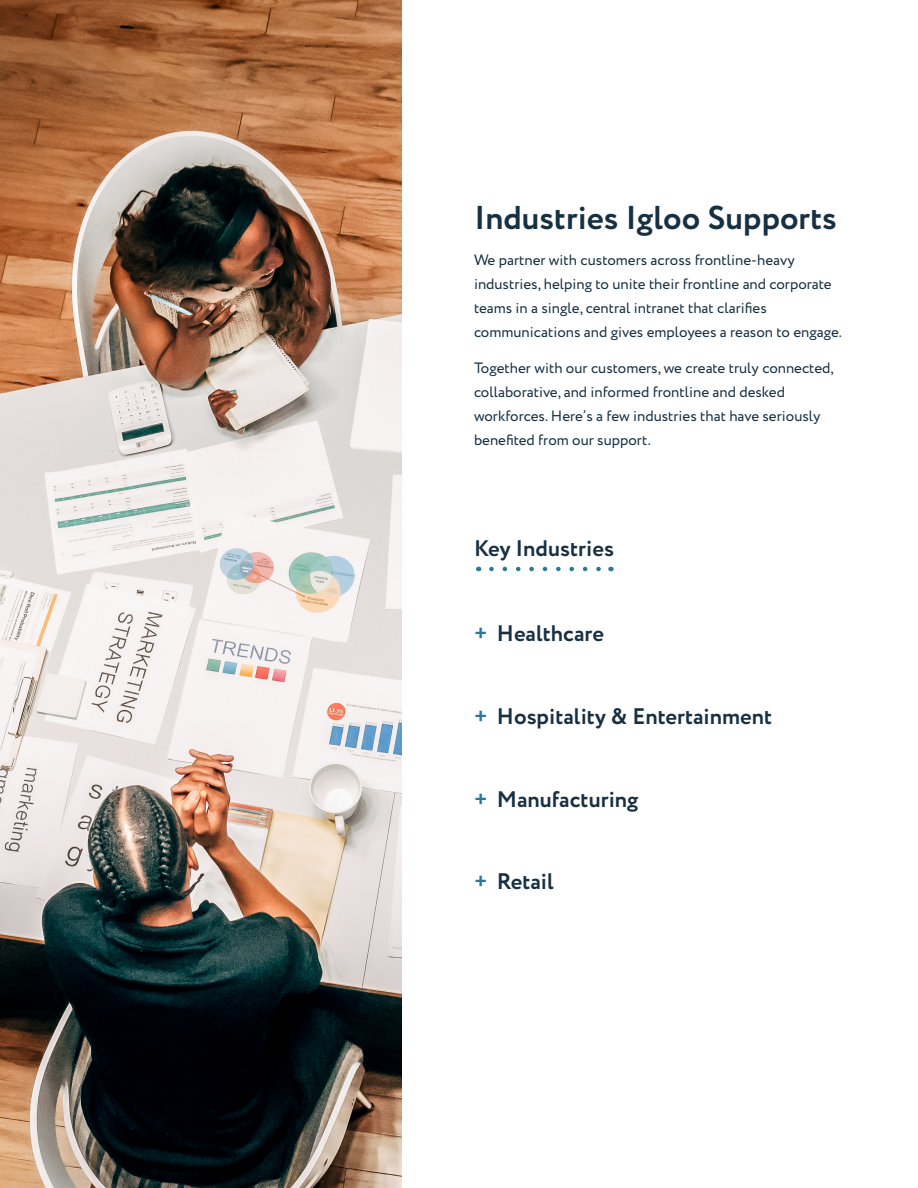
<style>
.page{position:relative;width:918px;height:1188px;background:#fff}
.page>*{position:absolute;margin:0;border:0;box-sizing:border-box;transform-origin:0 0}
.HEADING_-_1{font:700 33px "Circe";color:#173042}
.HEADING_-_1-2{font:700 22.5px "Circe";color:#173042}
.HEADING_-_2{font:700 22.5px "Circe";color:#173042}
.BODY{font:15px/24px "Circe";color:#173042}
.s1{color:#2a799d}
</style>
<div class="page">
<img style="left:0;top:0;width:401px;height:1188px">
<svg style="left:491px;top:567px;width:110px;height:4px"></svg>
<p class="HEADING_-_1" style="left:474px;top:196px;width:364px">Industries Igloo Supports</p>
<p class="BODY" style="left:474px;top:248px;width:370px">We partner with customers across frontline-heavy industries, helping to unite their frontline and corporate teams in a single, central intranet that clarifies communications and gives employees a reason to engage.</p>
<p class="BODY" style="left:474px;top:356px;width:361px">Together with our customers, we create truly connected, collaborative, and informed frontline and desked workforces. Here’s a few industries that have seriously benefited from our support.</p>
<p class="HEADING_-_2" style="left:474px;top:533px;width:141px">Key Industries</p>
<p class="HEADING_-_1-2" style="left:474px;top:618px;width:132px"><span class="s1">+</span> Healthcare</p>
<p class="HEADING_-_1-2" style="left:474px;top:701px;width:300px"><span class="s1">+</span> Hospitality &amp; Entertainment</p>
<p class="HEADING_-_1-2" style="left:474px;top:784px;width:166px"><span class="s1">+</span> Manufacturing</p>
<p class="HEADING_-_1-2" style="left:474px;top:866px;width:81px"><span class="s1">+</span> Retail</p>
</div>
